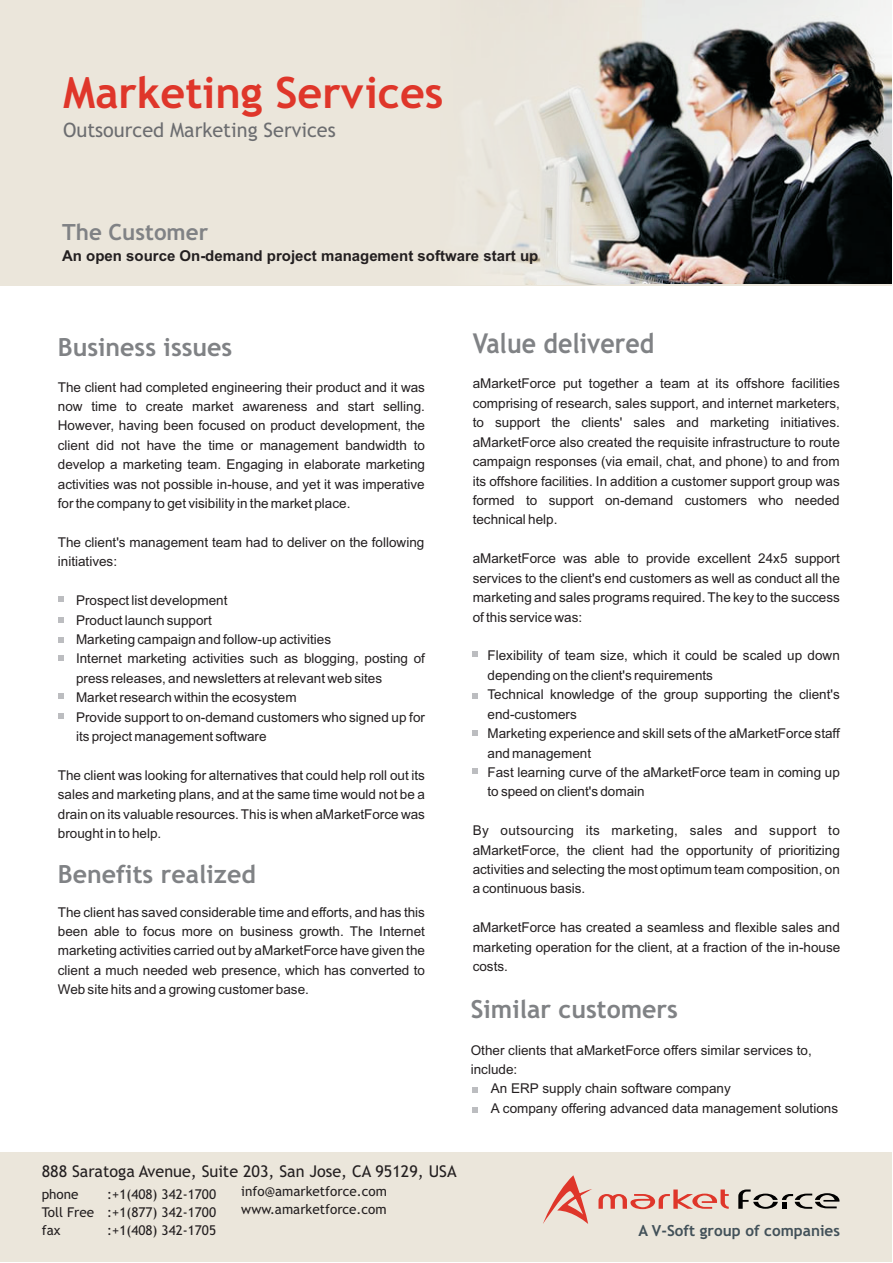
<style>
.page{position:relative;width:893px;height:1263px;background:#fff}
.page>*{position:absolute;margin:0;border:0;box-sizing:border-box;transform-origin:0 0}
.t1{font:700 43.2px "Trebuchet MS";color:#df362a}
.t2{font:700 27.45px "Trebuchet MS";color:#808285;scale:.91 1}
.t3{font:700 24.9px "Trebuchet MS";color:#808285}
.t4{font:700 22.35px "Trebuchet MS";color:#808285}
.t5{font:19.8px "Trebuchet MS";color:#6c6d70}
.t6{font:16.2px "Trebuchet MS";color:#231f20}
.t7{font:700 15.3px "Trebuchet MS";color:#425159}
.t8{font:700 15px "Arial";color:#231f20}
.t9{font:13.5px/19.4px "Arial";color:#231f20;text-align:justify}
.t10{font:13.5px/17.9px "Trebuchet MS";color:#231f20}
</style>
<div class="page">
<div style="left:0;top:0;width:892px;height:285px;background:#ebe6db"></div>
<img style="left:478px;top:0;width:414px;height:284px">
<div style="left:0;top:1152px;width:892px;height:110px;background:#ebe6db"></div>
<svg style="left:598px;top:1189px;width:131px;height:20px"></svg>
<svg style="left:738px;top:1189px;width:101px;height:20px"></svg>
<svg style="left:543px;top:1175px;width:49px;height:49px"></svg>
<svg style="left:58px;top:596px;width:5px;height:6px"></svg>
<svg style="left:58px;top:617px;width:5px;height:6px"></svg>
<svg style="left:58px;top:637px;width:5px;height:5px"></svg>
<svg style="left:473px;top:651px;width:5px;height:6px"></svg>
<svg style="left:473px;top:693px;width:5px;height:5px"></svg>
<svg style="left:473px;top:730px;width:5px;height:5px"></svg>
<svg style="left:473px;top:768px;width:5px;height:5px"></svg>
<svg style="left:58px;top:694px;width:5px;height:5px"></svg>
<svg style="left:473px;top:1087px;width:5px;height:5px"></svg>
<svg style="left:473px;top:1107px;width:5px;height:5px"></svg>
<svg style="left:58px;top:655px;width:5px;height:6px"></svg>
<svg style="left:58px;top:713px;width:5px;height:6px"></svg>
<h1 class="t1" style="left:63px;top:76px;width:382px">Marketing Services</h1>
<h3 class="t5" style="left:63px;top:123px;width:274px">Outsourced Marketing Services</h3>
<h3 class="t4" style="left:62px;top:224px;width:148px">The Customer</h3>
<p class="t8" style="left:62px;top:250px;width:478px">An open source On-demand project management software start up</p>
<h3 class="t3" style="left:58px;top:338px;width:176px">Business issues</h3>
<p class="t9" style="left:58px;top:378px;width:369px">The client had completed engineering their product and it was now time to create market awareness and start selling.<br>However, having been focused on product development, the client did not have the time or management bandwidth to develop a marketing team. Engaging in elaborate marketing activities was not possible in-house, and yet it was imperative for the company to get visibility in the market place.</p>
<p class="t9" style="left:58px;top:534px;width:368px">The client's management team had to deliver on the following initiatives:</p>
<p class="t9" style="left:76px;top:592px;width:350px;text-align:left">Prospect list development<br>Product launch support<br>Marketing campaign and follow-up activities<br>Internet marketing activities such as blogging, posting of press releases, and newsletters at relevant web sites Market research within the ecosystem<br>Provide support to on-demand customers who signed up for its project management software</p>
<p class="t9" style="left:58px;top:767px;width:369px">The client was looking for alternatives that could help roll out its sales and marketing plans, and at the same time would not be a drain on its valuable resources. This is when aMarketForce was brought in to help.</p>
<h3 class="t3" style="left:58px;top:865px;width:200px">Benefits realized</h3>
<p class="t9" style="left:58px;top:903px;width:369px">The client has saved considerable time and efforts, and has this been able to focus more on business growth. The Internet marketing activities carried out by aMarketForce have given the client a much needed web presence, which has converted to Web site hits and a growing customer base.</p>
<h2 class="t2" style="left:473px;top:333px;width:201px">Value delivered</h2>
<p class="t9" style="left:473px;top:375px;width:369px">aMarketForce put together a team at its offshore facilities comprising of research, sales support, and internet marketers, to support the clients' sales and marketing initiatives. aMarketForce also created the requisite infrastructure to route campaign responses (via email, chat, and phone) to and from its offshore facilities. In addition a customer support group was formed to support on-demand customers who needed technical help.</p>
<p class="t9" style="left:473px;top:550px;width:369px">aMarketForce was able to provide excellent 24x5 support services to the client's end customers as well as conduct all the marketing and sales programs required. The key to the success of this service was:</p>
<p class="t9" style="left:487px;top:647px;width:354px;text-align:left">Flexibility of team size, which it could be scaled up down depending on the client's requirements<br>Technical knowledge of the group supporting the client's end-customers<br>Marketing experience and skill sets of the aMarketForce staff and management<br>Fast learning curve of the aMarketForce team in coming up to speed on client's domain</p>
<p class="t9" style="left:473px;top:822px;width:369px">By outsourcing its marketing, sales and support to aMarketForce, the client had the opportunity of prioritizing activities and selecting the most optimum team composition, on a continuous basis.</p>
<p class="t9" style="left:473px;top:919px;width:369px">aMarketForce has created a seamless and flexible sales and marketing operation for the client, at a fraction of the in-house costs.</p>
<h3 class="t3" style="left:471px;top:1000px;width:209px">Similar customers</h3>
<p class="t9" style="left:471px;top:1041px;width:343px">Other clients that aMarketForce offers similar services to,</p>
<p class="t9" style="left:471px;top:1061px;width:48px">include:</p>
<p class="t9" style="left:491px;top:1080px;width:241px">An ERP supply chain software company</p>
<p class="t9" style="left:491px;top:1100px;width:349px">A company offering advanced data management solutions</p>
<p class="t6" style="left:42px;top:1165px;width:416px">888 Saratoga Avenue, Suite 203, San Jose, CA 95129, USA</p>
<p class="t10" style="left:42px;top:1186px;width:38px">phone</p>
<p class="t10" style="left:107px;top:1186px;width:110px">:+1(408) 342-1700</p>
<p class="t10" style="left:42px;top:1222px;width:20px">fax</p>
<p class="t10" style="left:107px;top:1222px;width:110px">:+1(408) 342-1705</p>
<p class="t10" style="left:42px;top:1204px;width:176px">Toll Free :+1(877) 342-1700</p>
<p class="t10" style="left:241px;top:1183px;width:147px">info@amarketforce.com www.amarketforce.com</p>
<p class="t7" style="left:638px;top:1224px;width:203px">A V-Soft group of companies</p>
</div>
